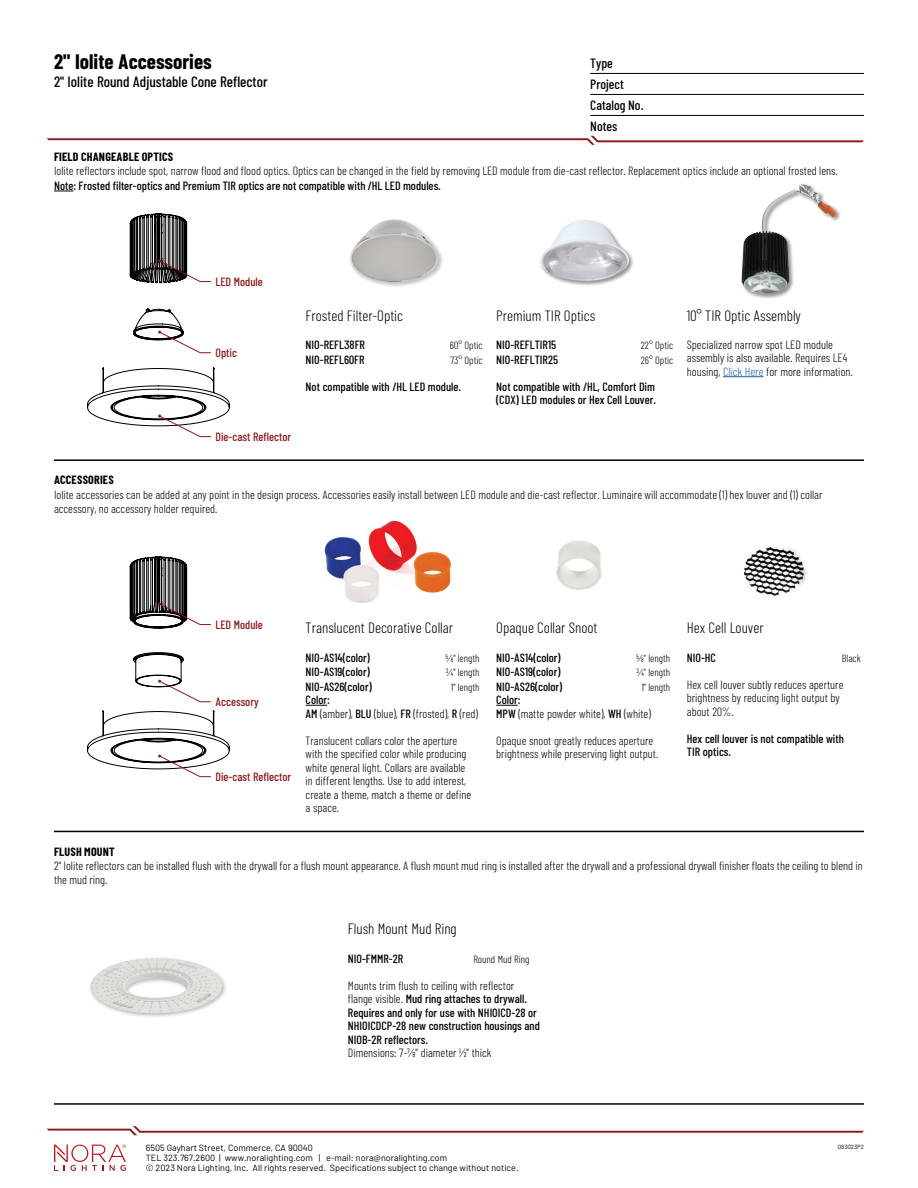
<style>
.page{position:relative;width:918px;height:1188px;background:#fff}
.page>*{position:absolute;margin:0;border:0;box-sizing:border-box;transform-origin:0 0}
.t1{font:700 21px "Barlow Condensed";color:#000}
.t2{font:300 15px "Barlow Condensed";color:#000}
.t3{font:500 15px "Barlow Condensed";color:#000}
.t4{font:500 13.5px/21px "Barlow Condensed";color:#000}
.t5{font:300 12px/13.5px "Barlow Condensed";color:#000}
.t6{font:500 12px/13.5px "Barlow Condensed";color:#000}
.t7{font:500 12px "Barlow Condensed";color:#891a1c}
.t8{font:700 12px "Barlow Condensed";letter-spacing:.015em;color:#000}
.t9{font:300 10.5px "Barlow Condensed";color:#000}
.t10{font:9px/9.9px "Barlow";color:#000}
.t11{font:6px "Barlow";color:#000}
.s1{color:#215e9e}
.s2{font-weight:500}
.s3{font-weight:300}
</style>
<div class="page">
<svg style="left:54px;top:1145px;width:72px;height:26px"></svg>
<hr style="left:590px;top:73px;width:274px;height:1px;background:#000">
<hr style="left:590px;top:94px;width:274px;height:1px;background:#000">
<hr style="left:590px;top:115px;width:274px;height:1px;background:#000">
<svg style="left:47px;top:136px;width:817px;height:9px"></svg>
<svg style="left:47px;top:1126px;width:817px;height:9px"></svg>
<hr style="left:54px;top:1103px;width:810px;height:2px;background:#000">
<svg style="left:54px;top:191px;width:19px;height:1px"></svg>
<svg style="left:87px;top:556px;width:143px;height:221px"></svg>
<hr style="left:54px;top:459px;width:810px;height:2px;background:#000">
<hr style="left:54px;top:831px;width:810px;height:1px;background:#000">
<svg style="left:306px;top:705px;width:21px;height:1px"></svg>
<svg style="left:496px;top:705px;width:22px;height:1px"></svg>
<img style="left:744px;top:546px;width:63px;height:50px">
<img style="left:324px;top:520px;width:127px;height:83px">
<img style="left:556px;top:540px;width:46px;height:50px">
<div style="left:88px;top:956px;width:139px;height:63px;background:#000;opacity:.25"></div>
<img style="left:90px;top:958px;width:132px;height:59px">
<svg style="left:87px;top:213px;width:143px;height:224px"></svg>
<hr style="left:723px;top:376px;width:41px;height:1px;background:#215e9e">
<div style="left:540px;top:220px;width:95px;height:67px;background:#000;opacity:.25"></div>
<img style="left:541px;top:221px;width:88px;height:60px">
<div style="left:740px;top:183px;width:102px;height:117px;background:#000;opacity:.25"></div>
<img style="left:742px;top:184px;width:94px;height:110px">
<div style="left:349px;top:218px;width:95px;height:70px;background:#000;opacity:.25"></div>
<img style="left:349px;top:219px;width:92px;height:68px">
<h1 class="t1" style="left:54px;top:48px;width:159px">2" Iolite Accessories</h1>
<p class="t3" style="left:54px;top:72px;width:215px">2" Iolite Round Adjustable Cone Reflector</p>
<p class="t4" style="left:590px;top:53px;width:55px">Type<br>Project<br>Catalog No.<br>Notes</p>
<p class="t8" style="left:54px;top:149px;width:121px">FIELD CHANGEABLE OPTICS</p>
<p class="t5" style="left:54px;top:164px;width:785px">Iolite reflectors include spot, narrow flood and flood optics. Optics can be changed in the field by removing LED module from die-cast reflector. Replacement optics include an optional frosted lens.</p>
<p class="t6" style="left:54px;top:178px;width:389px">Note: Frosted filter-optics and Premium TIR optics are not compatible with /HL LED modules.</p>
<p class="t7" style="left:215px;top:274px;width:49px">LED Module</p>
<p class="t7" style="left:215px;top:346px;width:23px">Optic</p>
<p class="t7" style="left:215px;top:429px;width:77px">Die-cast Reflector</p>
<p class="t2" style="left:306px;top:306px;width:99px">Frosted Filter-Optic</p>
<p class="t6" style="left:306px;top:338px;width:61px">NIO-REFL38FR</p>
<p class="t9" style="left:450px;top:339px;width:34px">60° Optic</p>
<p class="t6" style="left:306px;top:352px;width:60px">NIO-REFL60FR</p>
<p class="t9" style="left:450px;top:353px;width:34px">73° Optic</p>
<p class="t6" style="left:306px;top:379px;width:157px">Not compatible with /HL LED module.</p>
<p class="t2" style="left:496px;top:306px;width:101px">Premium TIR Optics</p>
<p class="t6" style="left:496px;top:338px;width:61px">NIO-REFLTIR15</p>
<p class="t9" style="left:641px;top:339px;width:34px">22° Optic</p>
<p class="t6" style="left:496px;top:352px;width:63px">NIO-REFLTIR25</p>
<p class="t9" style="left:641px;top:353px;width:34px">26° Optic</p>
<p class="t6" style="left:496px;top:379px;width:161px">Not compatible with /HL, Comfort Dim (CDX) LED modules or Hex Cell Louver.</p>
<p class="t2" style="left:687px;top:306px;width:116px">10° TIR Optic Assembly</p>
<p class="t5" style="left:687px;top:337px;width:168px">Specialized narrow spot LED module assembly is also available. Requires LE4 housing, <span class="s1">Click Here</span> for more information.</p>
<p class="t8" style="left:54px;top:473px;width:61px">ACCESSORIES</p>
<p class="t5" style="left:54px;top:487px;width:770px;line-height:14.4px">Iolite accessories can be added at any point in the design process. Accessories easily install between LED module and die-cast reflector. Luminaire will accommodate (1) hex louver and (1) collar accessory, no accessory holder required.</p>
<p class="t7" style="left:215px;top:617px;width:49px">LED Module</p>
<p class="t7" style="left:215px;top:695px;width:45px">Accessory</p>
<p class="t7" style="left:215px;top:769px;width:77px">Die-cast Reflector</p>
<p class="t2" style="left:306px;top:618px;width:149px">Translucent Decorative Collar</p>
<p class="t6" style="left:306px;top:650px;width:66px">NIO-AS14(color)</p>
<p class="t9" style="left:446px;top:651px;width:35px">5/8" length</p>
<p class="t6" style="left:306px;top:665px;width:66px">NIO-AS19(color)</p>
<p class="t9" style="left:446px;top:666px;width:35px">3/4" length</p>
<p class="t6" style="left:306px;top:679px;width:68px">NIO-AS26(color)</p>
<p class="t9" style="left:451px;top:680px;width:30px">1" length</p>
<p class="t5" style="left:306px;top:693px;width:174px"><span class="s2">Color:<br>AM</span> (amber), <span class="s2">BLU</span> (blue), <span class="s2">FR</span> (frosted), <span class="s2">R</span> (red)</p>
<p class="t5" style="left:306px;top:733px;width:167px">Translucent collars color the aperture with the specified color while producing white general light. Collars are available in different lengths. Use to add interest, create a theme, match a theme or define a space.</p>
<p class="t2" style="left:496px;top:618px;width:103px">Opaque Collar Snoot</p>
<p class="t6" style="left:496px;top:650px;width:66px">NIO-AS14(color)</p>
<p class="t9" style="left:637px;top:651px;width:35px">5/8" length</p>
<p class="t6" style="left:496px;top:665px;width:66px">NIO-AS19(color)</p>
<p class="t9" style="left:636px;top:666px;width:35px">3/4" length</p>
<p class="t6" style="left:496px;top:679px;width:68px">NIO-AS26(color)</p>
<p class="t9" style="left:641px;top:680px;width:30px">1" length</p>
<p class="t5" style="left:496px;top:693px;width:156px"><span class="s2">Color:<br>MPW</span> (matte powder white), <span class="s2">WH</span> (white)</p>
<p class="t5" style="left:496px;top:733px;width:164px">Opaque snoot greatly reduces aperture brightness while preserving light output.</p>
<p class="t2" style="left:687px;top:618px;width:78px">Hex Cell Louver</p>
<p class="t6" style="left:687px;top:650px;width:31px">NIO-HC</p>
<p class="t9" style="left:842px;top:651px;width:20px">Black</p>
<p class="t5" style="left:687px;top:677px;width:158px">Hex cell louver subtly reduces aperture brightness by reducing light output by about 20%.</p>
<p class="t6" style="left:687px;top:731px;width:159px">Hex cell louver is not compatible with<br>TIR optics.</p>
<p class="t8" style="left:54px;top:844px;width:62px">FLUSH MOUNT</p>
<p class="t5" style="left:54px;top:858px;width:810px;line-height:14.4px">2" Iolite reflectors can be installed flush with the drywall for a flush mount appearance. A flush mount mud ring is installed after the drywall and a professional drywall finisher floats the ceiling to blend in the mud ring.</p>
<p class="t2" style="left:348px;top:919px;width:110px">Flush Mount Mud Ring</p>
<p class="t6" style="left:348px;top:952px;width:57px">NIO-FMMR-2R</p>
<p class="t9" style="left:473px;top:953px;width:58px">Round Mud Ring</p>
<p class="t6" style="left:348px;top:979px;width:194px"><span class="s3">Mounts trim flush to ceiling with reflector flange visible.</span> Mud ring attaches to drywall.<br>Requires and only for use with NHIOICD-28 or NHIOICDCP-28 new construction housings and NIOB-2R reflectors.</p>
<p class="t5" style="left:348px;top:1046px;width:145px">Dimensions: 7-7/8" diameter 1/2" thick</p>
<p class="t10" style="left:146px;top:1142px;width:374px">6505 Gayhart Street, Commerce, CA 90040<br>TEL 323.767.2600 | www.noralighting.com | e-mail: nora@noralighting.com<br>© 2023 Nora Lighting, Inc. All rights reserved. Specifications subject to change without notice.</p>
<p class="t11" style="left:838px;top:1143px;width:28px">083023P2</p>
</div>
